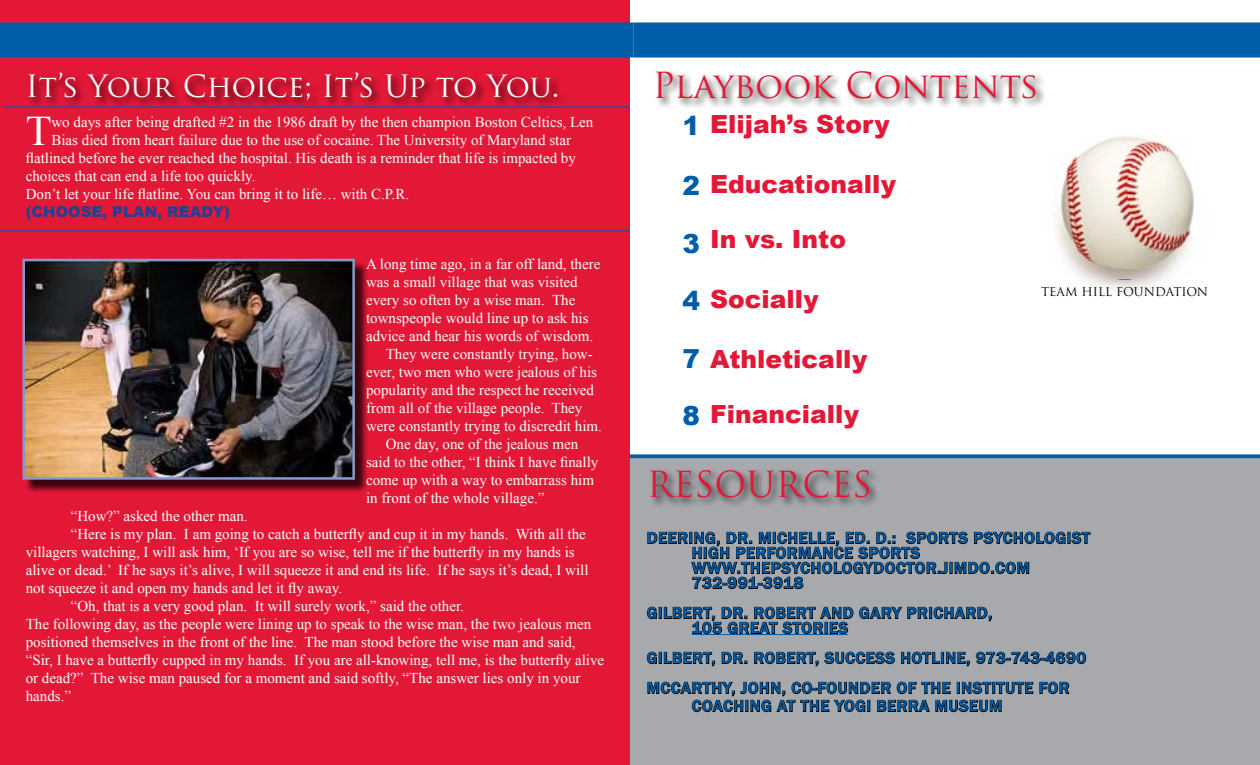
<style>
.page{position:relative;width:1260px;height:765px;background:#fff}
.page>*{position:absolute;margin:0;border:0;box-sizing:border-box;transform-origin:0 0}
.t1{font:42.12px "Times New Roman";color:#fff}
.t2{font:35px "Trajan Pro";color:#e31837}
.t3{font:30px "Trajan Pro";letter-spacing:-.005em;color:#fff}
.t4{font:900 26.25px/57.5px "Arial";color:#005daa;text-align:justify}
.t5{font:900 25px "Arial";color:#e31837}
.t6{font:500 16.25px/15px "Franklin Gothic";letter-spacing:.05em;color:#005daa}
.t7{font:15px "Times New Roman";color:#fff}
.t8{font:900 15px "Arial";color:#25408f}
.t9{font:11.88px "Trajan Pro";color:#000}
.s1{font-size:26.25px;color:#005daa}
</style>
<div class="page">
<div style="left:634px;top:22px;width:626px;height:36px;background:#005daa"></div>
<div style="left:0;top:0;width:630px;height:765px;background:#e31837"></div>
<div style="left:26px;top:71px;width:543px;height:40px;background:#000;opacity:.75"></div>
<hr style="left:4px;top:106px;width:626px;height:2px;background:#005daa">
<hr style="left:0;top:230px;width:630px;height:2px;background:#005daa">
<div style="left:25px;top:261px;width:343px;height:232px;background:#000;opacity:.75"></div>
<img style="left:25px;top:262px;width:327px;height:215px">
<div style="left:22px;top:259px;width:333px;height:221px;border:2px solid #859ace"></div>
<div style="left:0;top:22px;width:634px;height:36px;background:#005daa"></div>
<div style="left:654px;top:68px;width:392px;height:41px;background:#000;opacity:.75"></div>
<div style="left:630px;top:456px;width:630px;height:309px;background:#a7a9ac"></div>
<svg style="left:647px;top:531px;width:444px;height:59px"></svg>
<svg style="left:646px;top:606px;width:346px;height:29px"></svg>
<svg style="left:646px;top:651px;width:101px;height:16px"></svg>
<svg style="left:754px;top:651px;width:333px;height:16px"></svg>
<svg style="left:647px;top:681px;width:423px;height:32px"></svg>
<img style="left:1053px;top:135px;width:141px;height:156px">
<div style="left:648px;top:467px;width:231px;height:41px;background:#000;opacity:.75"></div>
<svg style="left:630px;top:454px;width:630px;height:4px;background:#1a6db2"></svg>
<svg style="left:1053px;top:279px;width:141px;height:2px"></svg>
<h3 class="t3" style="left:26px;top:67px;width:535px">It’s Your Choice; It’s Up to You.</h3>
<h1 class="t1" style="left:26px;top:103px;width:27px">T</h1>
<p class="t7" style="left:51px;top:112px;width:544px">wo days after being drafted #2 in the 1986 draft by the then champion Boston Celtics, Len</p>
<p class="t7" style="left:51px;top:130px;width:521px">Bias died from heart failure due to the use of cocaine. The University of Maryland star</p>
<p class="t7" style="left:26px;top:148px;width:552px">flatlined before he ever reached the hospital. His death is a reminder that life is impacted by</p>
<p class="t7" style="left:26px;top:166px;width:231px">choices that can end a life too quickly.</p>
<p class="t7" style="left:26px;top:184px;width:385px">Don’t let your life flatline. You can bring it to life… with C.P.R.</p>
<p class="t8" style="left:26px;top:201px;width:206px">(Choose, Plan, Ready)</p>
<p class="t7" style="left:366px;top:254px;width:236px">A long time ago, in a far off land, there</p>
<p class="t7" style="left:366px;top:272px;width:213px">was a small village that was visited</p>
<p class="t7" style="left:366px;top:290px;width:211px">every so often by a wise man. The</p>
<p class="t7" style="left:366px;top:308px;width:224px">townspeople would line up to ask his</p>
<p class="t7" style="left:366px;top:326px;width:229px">advice and hear his words of wisdom.</p>
<p class="t7" style="left:386px;top:344px;width:209px">They were constantly trying, how-</p>
<p class="t7" style="left:366px;top:362px;width:233px">ever, two men who were jealous of his</p>
<p class="t7" style="left:366px;top:380px;width:229px">popularity and the respect he received</p>
<p class="t7" style="left:366px;top:398px;width:218px">from all of the village people. They</p>
<p class="t7" style="left:366px;top:416px;width:237px">were constantly trying to discredit him.</p>
<p class="t7" style="left:386px;top:434px;width:194px">One day, one of the jealous men</p>
<p class="t7" style="left:366px;top:452px;width:234px">said to the other, “I think I have finally</p>
<p class="t7" style="left:366px;top:470px;width:229px">come up with a way to embarrass him</p>
<p class="t7" style="left:366px;top:488px;width:180px">in front of the whole village.”</p>
<p class="t7" style="left:71px;top:506px;width:179px">“How?” asked the other man.</p>
<p class="t7" style="left:71px;top:524px;width:517px">“Here is my plan. I am going to catch a butterfly and cup it in my hands. With all the</p>
<p class="t7" style="left:26px;top:542px;width:551px">villagers watching, I will ask him, ‘If you are so wise, tell me if the butterfly in my hands is</p>
<p class="t7" style="left:26px;top:560px;width:564px">alive or dead.’ If he says it’s alive, I will squeeze it and end its life. If he says it’s dead, I will</p>
<p class="t7" style="left:26px;top:578px;width:318px">not squeeze it and open my hands and let it fly away.</p>
<p class="t7" style="left:71px;top:596px;width:395px">“Oh, that is a very good plan. It will surely work,” said the other.</p>
<p class="t7" style="left:26px;top:614px;width:567px">The following day, as the people were lining up to speak to the wise man, the two jealous men</p>
<p class="t7" style="left:26px;top:632px;width:552px">positioned themselves in the front of the line. The man stood before the wise man and said,</p>
<p class="t7" style="left:26px;top:650px;width:580px">“Sir, I have a butterfly cupped in my hands. If you are all-knowing, tell me, is the butterfly alive</p>
<p class="t7" style="left:26px;top:668px;width:556px">or dead?” The wise man paused for a moment and said softly, “The answer lies only in your</p>
<p class="t7" style="left:26px;top:686px;width:47px">hands.”</p>
<h2 class="t2" style="left:652px;top:63px;width:388px">Playbook Contents</h2>
<h3 class="t5" style="left:710px;top:106px;width:181px">Elijah’s Story</h3>
<h3 class="t5" style="left:710px;top:166px;width:188px">Educationally</h3>
<h3 class="t5" style="left:710px;top:221px;width:138px">In vs. Into</h3>
<h3 class="t4" style="left:682px;top:96px;width:19px">1</h3>
<h3 class="t4" style="left:682px;top:156px;width:19px">2<br>3<br>4</h3>
<p class="t9" style="left:1041px;top:284px;width:169px">TEAM HILL FOUNDATION</p>
<h3 class="t5" style="left:710px;top:281px;width:110px">Socially</h3>
<h3 class="t5" style="left:682px;top:341px;width:186px"><span class="s1">7</span> Athletically</h3>
<h3 class="t5" style="left:710px;top:396px;width:151px">Financially</h3>
<h3 class="t4" style="left:682px;top:386px;width:19px">8</h3>
<h2 class="t2" style="left:647px;top:462px;width:227px">RESOURCES</h2>
<p class="t6" style="left:647px;top:531px;width:444px">DEERING, DR. MICHELLE, ED. D.: SPORTS PSYCHOLOGIST<br>H</p>
<p class="t6" style="left:692px;top:546px;width:337px;text-indent:11px">IGH PERFORMANCE SPORTS<br>WWW.THEPSYCHOLOGYDOCTOR.JIMDO.COM<br>732-991-3918</p>
<p class="t6" style="left:692px;top:606px;width:302px;text-indent:-45px">GILBERT, DR. ROBERT AND GARY PRICHARD,<br>105 GREAT STORIES</p>
<p class="t6" style="left:647px;top:643px;width:441px;line-height:30px">GILBERT, DR. ROBERT, SUCCESS HOTLINE, 973-743-4690<br>MCCARTHY, JOHN, CO-FOUNDER OF THE INSTITUTE FOR</p>
<p class="t6" style="left:647px;top:699px;width:29px">C</p>
<p class="t6" style="left:702px;top:699px;width:299px">OACHING AT THE YOGI BERRA MUSEUM</p>
</div>
